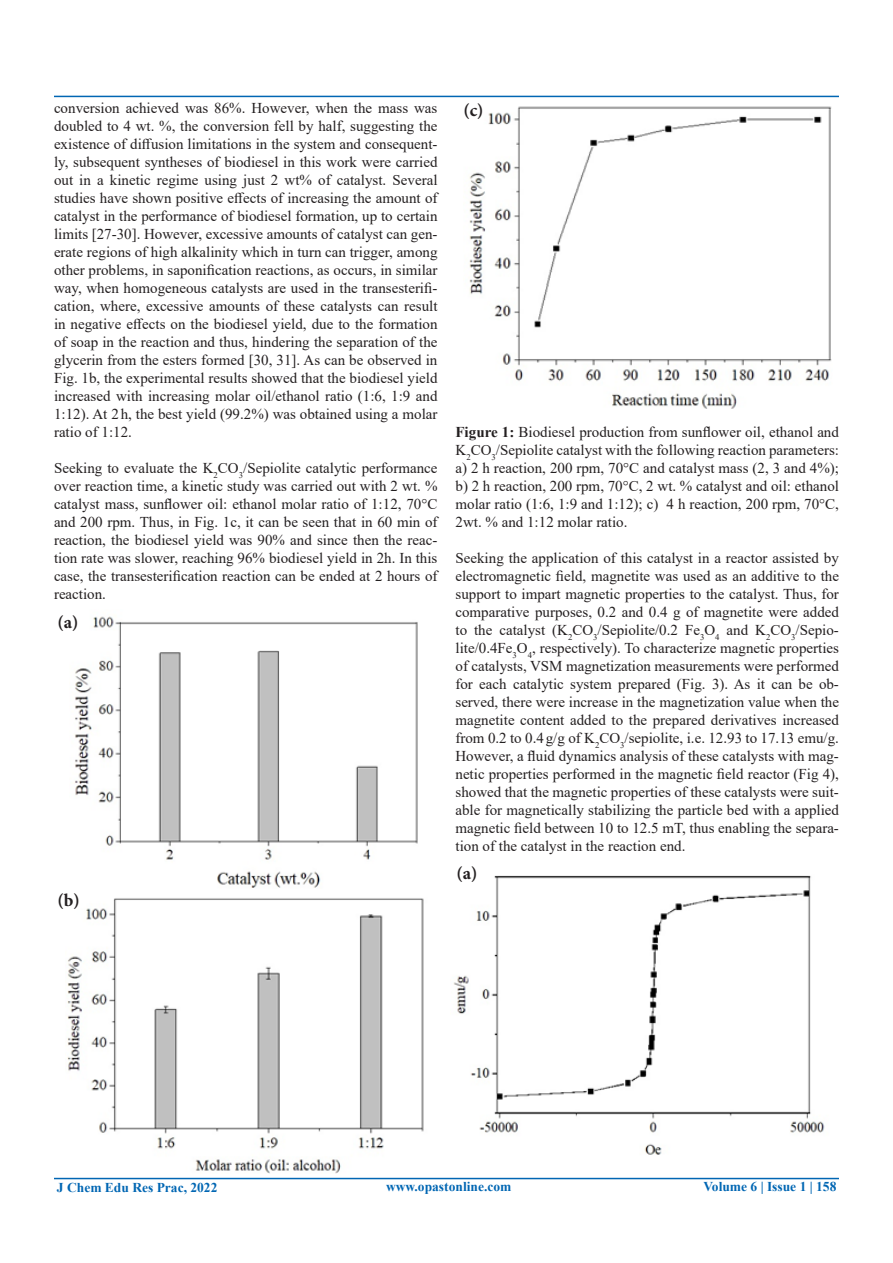
<style>
.page{position:relative;width:893px;height:1263px;background:#fff}
.page>*{position:absolute;margin:0;border:0;box-sizing:border-box;transform-origin:0 0}
.t1{font:700 18px "Minion Pro";color:#231f20}
.t2{font:15px/18px "Times New Roman";color:#231f20;text-align:justify}
.t3{font:700 13.5px "Times New Roman";color:#0166b3}
.s1{font-weight:700}
</style>
<div class="page">
<hr style="left:54px;top:1178px;width:785px;height:1px;background:#0166b3">
<hr style="left:54px;top:96px;width:785px;height:1px;background:#0166b3">
<img style="left:74px;top:616px;width:344px;height:272px">
<img style="left:67px;top:898px;width:357px;height:275px">
<img style="left:469px;top:106px;width:363px;height:302px">
<img style="left:453px;top:875px;width:372px;height:280px">
<p class="t2" style="left:54px;top:99px;width:385px">conversion achieved was 86%. However, when the mass was doubled to 4 wt. %, the conversion fell by half, suggesting the existence of diffusion limitations in the system and consequent&shy;ly, subsequent syntheses of biodiesel in this work were carried out in a kinetic regime using just 2 wt% of catalyst. Several studies have shown positive effects of increasing the amount of catalyst in the performance of biodiesel formation, up to certain limits [27-30]. However, excessive amounts of catalyst can gen&shy;erate regions of high alkalinity which in turn can trigger, among other problems, in saponification reactions, as occurs, in similar way, when homogeneous catalysts are used in the transesterifi&shy;cation, where, excessive amounts of these catalysts can result in negative effects on the biodiesel yield, due to the formation of soap in the reaction and thus, hindering the separation of the glycerin from the esters formed [30, 31]. As can be observed in Fig. 1b, the experimental results showed that the biodiesel yield increased with increasing molar oil/ethanol ratio (1:6, 1:9 and 1:12). At 2 h, the best yield (99.2%) was obtained using a molar ratio of 1:12.</p>
<p class="t2" style="left:54px;top:459px;width:385px">Seeking to evaluate the K<sub>2</sub>CO<sub>3</sub>/Sepiolite catalytic performance over reaction time, a kinetic study was carried out with 2 wt. % catalyst mass, sunflower oil: ethanol molar ratio of 1:12, 70°C and 200 rpm. Thus, in Fig. 1c, it can be seen that in 60 min of reaction, the biodiesel yield was 90% and since then the reac&shy;tion rate was slower, reaching 96% biodiesel yield in 2h. In this case, the transesterification reaction can be ended at 2 hours of reaction.</p>
<p class="t1" style="left:58px;top:610px;width:23px">(a)</p>
<p class="t1" style="left:58px;top:887px;width:24px">(b)</p>
<p class="t1" style="left:463px;top:98px;width:22px">(c)</p>
<p class="t2" style="left:455px;top:423px;width:385px"><span class="s1">Figure 1:</span> Biodiesel production from sunflower oil, ethanol and K<sub>2</sub>CO<sub>3</sub>/Sepiolite catalyst with the following reaction parameters: a) 2 h reaction, 200 rpm, 70°C and catalyst mass (2, 3 and 4%); b) 2 h reaction, 200 rpm, 70°C, 2 wt. % catalyst and oil: ethanol molar ratio (1:6, 1:9 and 1:12); c) 4 h reaction, 200 rpm, 70°C, 2wt. % and 1:12 molar ratio.</p>
<p class="t2" style="left:455px;top:549px;width:385px">Seeking the application of this catalyst in a reactor assisted by electromagnetic field, magnetite was used as an additive to the support to impart magnetic properties to the catalyst. Thus, for comparative purposes, 0.2 and 0.4 g of magnetite were added to the catalyst (K<sub>2</sub>CO<sub>3</sub>/Sepiolite/0.2 Fe<sub>3</sub>O<sub>4</sub> and K<sub>2</sub>CO<sub>3</sub>/Sepio&shy;lite/0.4Fe<sub>3</sub>O<sub>4</sub>, respectively). To characterize magnetic properties of catalysts, VSM magnetization measurements were performed for each catalytic system prepared (Fig. 3). As it can be ob&shy;served, there were increase in the magnetization value when the magnetite content added to the prepared derivatives increased from 0.2 to 0.4 g/g of K<sub>2</sub>CO<sub>3</sub>/sepiolite, i.e. 12.93 to 17.13 emu/g.<br>However, a fluid dynamics analysis of these catalysts with mag&shy;netic properties performed in the magnetic field reactor (Fig 4), showed that the magnetic properties of these catalysts were suit&shy;able for magnetically stabilizing the particle bed with a applied magnetic field between 10 to 12.5 mT, thus enabling the separa&shy;tion of the catalyst in the reaction end.</p>
<p class="t1" style="left:457px;top:860px;width:23px">(a)</p>
<p class="t3" style="left:57px;top:1178px;width:162px">J Chem Edu Res Prac, 2022</p>
<p class="t3" style="left:386px;top:1177px;width:127px">www.opastonline.com</p>
<p class="t3" style="left:703px;top:1177px;width:134px">Volume 6 | Issue 1 | 158</p>
</div>
